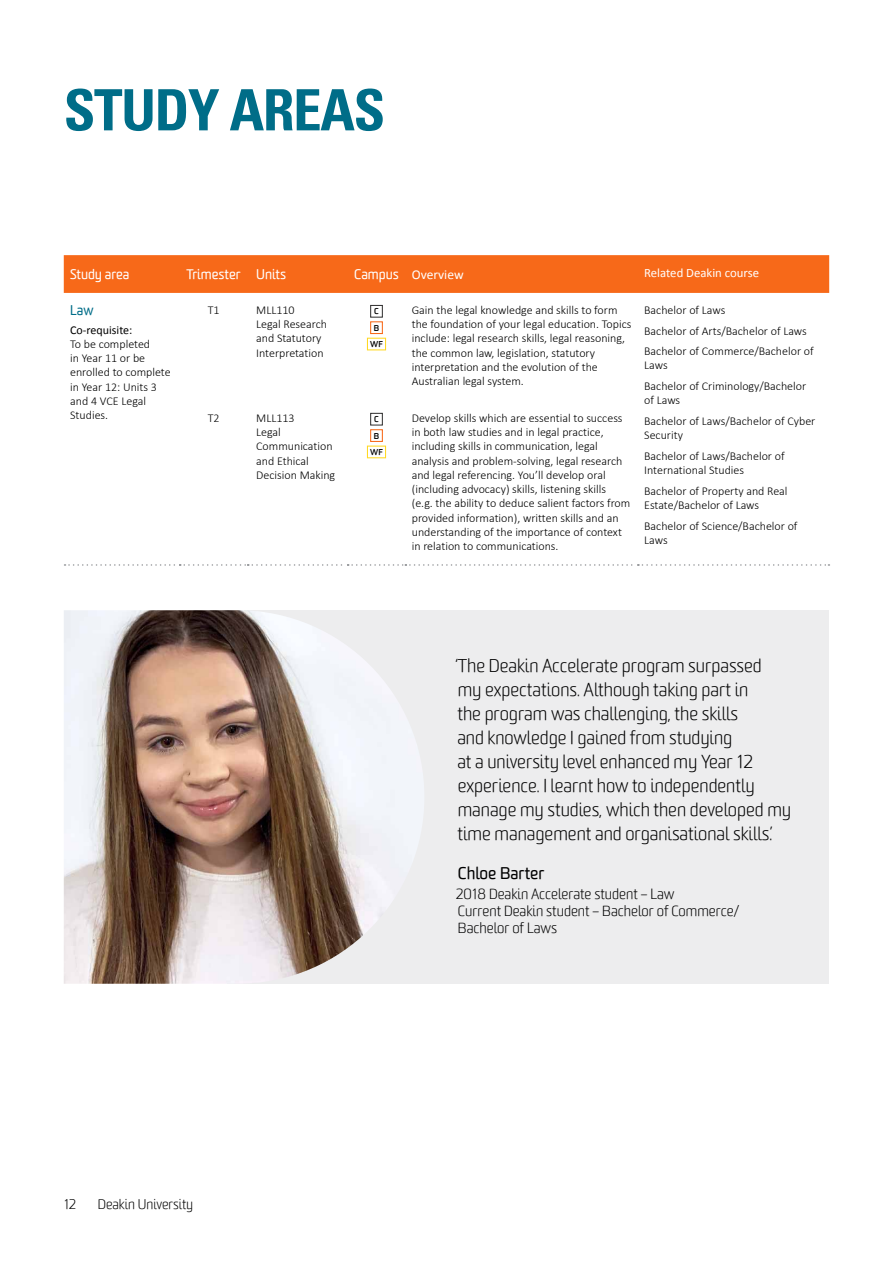
<style>
.page{position:relative;width:893px;height:1263px;background:#fff}
.page>*{position:absolute;margin:0;border:0;box-sizing:border-box;transform-origin:0 0}
.t1{font:700 condensed 57px "Univers";letter-spacing:-.025em;color:#006d88}
.profile_quote{font:300 18px/24px "Worldly";color:#000}
.profile_name{font:16.5px "Worldly";color:#000}
.profile_course_title{font:300 14.25px/17.2px "Worldly";color:#000}
.course_table-column{font:13.5px "Worldly";color:#fff}
.t2{font:300 13.5px "Worldly";color:#000}
.course_table-column-2{font:13.5px "Calibri";color:#fff}
.course_table-study_a{font:13.5px "Worldly";color:#006d88}
.course_table-column-3{font:12.75px "Calibri";color:#fff}
.course_table-body{font:300 12px/14.2px "Calibri";color:#000}
.t3{font:700 8.25px "Worldly";color:#000}
.s1{font-weight:400}
</style>
<div class="page">
<div style="left:64px;top:255px;width:765px;height:38px;background:#f76919"></div>
<svg style="left:65px;top:564px;width:764px;height:2px"></svg>
<div style="left:370px;top:305px;width:13px;height:13px;border:1px solid #373636"></div>
<div style="left:370px;top:321px;width:13px;height:13px;border:1px solid #f76919"></div>
<div style="left:367px;top:338px;width:19px;height:12px;border:1px solid #ffd923"></div>
<div style="left:370px;top:413px;width:13px;height:13px;border:1px solid #373636"></div>
<div style="left:370px;top:429px;width:13px;height:13px;border:1px solid #f76919"></div>
<div style="left:367px;top:446px;width:19px;height:12px;border:1px solid #ffd923"></div>
<div style="left:227px;top:610px;width:602px;height:374px;background:#ededee"></div>
<img style="left:64px;top:610px;width:360px;height:374px">
<h2 class="t1" style="left:64px;top:75px;width:323px">STUDY AREAS</h2>
<h3 class="course_table-column" style="left:70px;top:266px;width:61px">Study area</h3>
<h3 class="course_table-column" style="left:186px;top:266px;width:56px">Trimester</h3>
<h3 class="course_table-column" style="left:256px;top:266px;width:31px">Units</h3>
<h3 class="course_table-column" style="left:354px;top:266px;width:46px">Campus</h3>
<h3 class="course_table-column-2" style="left:412px;top:266px;width:53px">Overview</h3>
<h3 class="course_table-column-3" style="left:644px;top:265px;width:116px">Related Deakin course</h3>
<h4 class="course_table-study_a" style="left:70px;top:302px;width:25px">Law</h4>
<p class="course_table-body" style="left:70px;top:322px;width:102px"><span class="s1">Co-requisite:<br></span>To be completed<br>in Year 11 or be enrolled to complete in Year 12: Units 3 and 4 VCE Legal<br>Studies.</p>
<p class="course_table-body" style="left:412px;top:302px;width:221px">Gain the legal knowledge and skills to form the foundation of your legal education. Topics include: legal research skills, legal reasoning, the common law, legislation, statutory interpretation and the evolution of the Australian legal system.</p>
<p class="course_table-body" style="left:644px;top:302px;width:83px">Bachelor of Laws</p>
<p class="course_table-body" style="left:208px;top:302px;width:13px">T1</p>
<p class="course_table-body" style="left:256px;top:302px;width:72px">MLL110<br>Legal Research and Statutory<br>Interpretation</p>
<p class="t3" style="left:374px;top:306px;width:6px">C</p>
<p class="t3" style="left:374px;top:322px;width:7px">B</p>
<p class="t3" style="left:370px;top:339px;width:14px">WF</p>
<p class="course_table-body" style="left:644px;top:323px;width:164px">Bachelor of Arts/Bachelor of Laws</p>
<p class="course_table-body" style="left:644px;top:343px;width:171px">Bachelor of Commerce/Bachelor of<br>Laws</p>
<p class="course_table-body" style="left:644px;top:378px;width:164px">Bachelor of Criminology/Bachelor of Laws</p>
<p class="course_table-body" style="left:644px;top:413px;width:173px">Bachelor of Laws/Bachelor of Cyber<br>Security</p>
<p class="course_table-body" style="left:644px;top:448px;width:142px">Bachelor of Laws/Bachelor of<br>International Studies</p>
<p class="course_table-body" style="left:644px;top:483px;width:145px">Bachelor of Property and Real<br>Estate/Bachelor of Laws</p>
<p class="course_table-body" style="left:644px;top:518px;width:155px">Bachelor of Science/Bachelor of<br>Laws</p>
<p class="course_table-body" style="left:412px;top:410px;width:220px">Develop skills which are essential to success in both law studies and in legal practice, including skills in communication, legal analysis and problem-solving, legal research and legal referencing. You’ll develop oral (including advocacy) skills, listening skills<br>(e.g. the ability to deduce salient factors from provided information), written skills and an understanding of the importance of context in relation to communications.</p>
<p class="course_table-body" style="left:208px;top:410px;width:13px">T2</p>
<p class="course_table-body" style="left:256px;top:410px;width:81px">MLL113<br>Legal<br>Communication and Ethical<br>Decision Making</p>
<p class="t3" style="left:374px;top:414px;width:6px">C</p>
<p class="t3" style="left:374px;top:430px;width:7px">B</p>
<p class="t3" style="left:370px;top:447px;width:14px">WF</p>
<p class="t2" style="left:64px;top:1196px;width:14px">12</p>
<p class="t2" style="left:98px;top:1196px;width:97px">Deakin University</p>
<p class="profile_quote" style="left:454px;top:654px;width:338px">‘The Deakin Accelerate program surpassed<br>my expectations. Although taking part in<br>the program was challenging, the skills<br>and knowledge I gained from studying<br>at a university level enhanced my Year 12 experience. I learnt how to independently manage my studies, which then developed my time management and organisational skills.’</p>
<p class="profile_name" style="left:458px;top:863px;width:88px">Chloe Barter</p>
<p class="profile_course_title" style="left:456px;top:885px;width:220px">2018 Deakin Accelerate student – Law</p>
<p class="profile_course_title" style="left:458px;top:902px;width:284px">Current Deakin student – Bachelor of Commerce/<br>Bachelor of Laws</p>
</div>
